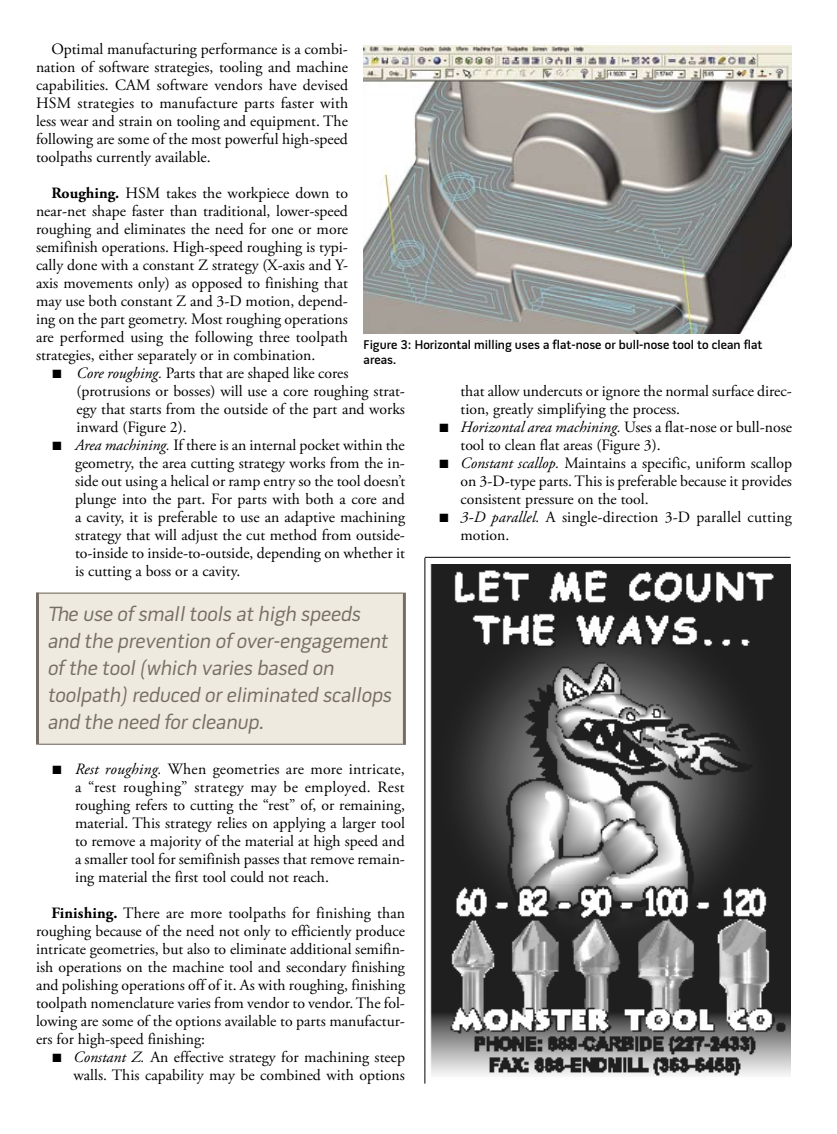
<style>
.page{position:relative;width:837px;height:1134px;background:#fff}
.page>*{position:absolute;margin:0;border:0;box-sizing:border-box;transform-origin:0 0}
.t1{font:italic 21px/27px "Pill Gothic 600 mg";color:#776e63}
.t2{font:15.75px/18px "Adobe Garamond Pro";color:#000;text-align:justify}
.t3{font:600 12.9px/15.9px "Pill Gothic 600 mg";color:#000}
.s1{font-weight:700}
.s2{font-weight:700;font-style:italic}
.s3{font-style:italic}
</style>
<div class="page">
<hr style="left:425px;top:557px;width:365px;height:1px;background:#000">
<img style="left:430px;top:565px;width:361px;height:511px">
<hr style="left:425px;top:558px;width:1px;height:526px;background:#000">
<img style="left:364px;top:45px;width:428px;height:289px">
<div style="left:36px;top:593px;width:370px;height:151px;background:#eeeae0"></div>
<hr style="left:39px;top:593px;width:364px;height:1px;background:#776e63">
<hr style="left:39px;top:744px;width:364px;height:1px;background:#776e63">
<hr style="left:36px;top:592px;width:3px;height:153px;background:#776e63">
<hr style="left:403px;top:593px;width:3px;height:152px;background:#776e63">
<p class="t2" style="left:36px;top:41px;width:314px;text-indent:15px">Optimal manufacturing performance is a combi&shy;nation of software strategies, tooling and machine capabilities. CAM software vendors have devised HSM strategies to manufacture parts faster with less wear and strain on tooling and equipment. The following are some of the most powerful high-speed toolpaths currently available.</p>
<p class="t2" style="left:36px;top:185px;width:314px;text-indent:15px"><span class="s1">Roughing</span><span class="s2">.</span> HSM takes the workpiece down to near-net shape faster than traditional, lower-speed roughing and eliminates the need for one or more semifinish operations. High-speed roughing is typi&shy;cally done with a constant Z strategy (X-axis and Y&shy;axis movements only) as opposed to finishing that may use both constant Z and 3-D motion, depend&shy;ing on the part geometry. Most roughing operations are performed using the following three toolpath strategies, either separately or in combination.</p>
<p class="t2" style="left:76px;top:365px;width:330px;text-align:left;text-indent:-24px">■ <span class="s3">Core roughing.</span> Parts that are shaped like cores (protrusions or bosses) will use a core roughing strat&shy;egy that starts from the outside of the part and works inward (Figure 2).</p>
<p class="t2" style="left:75px;top:437px;width:332px;text-indent:-22px">■ <span class="s3">Area machining.</span> If there is an internal pocket within the geometry, the area cutting strategy works from the in&shy;side out using a helical or ramp entry so the tool doesn’t plunge into the part. For parts with both a core and a cavity, it is preferable to use an adaptive machining strategy that will adjust the cut method from outside&shy;to-inside to inside-to-outside, depending on whether it is cutting a boss or a cavity.</p>
<p class="t3" style="left:364px;top:337px;width:400px">Figure 3: Horizontal milling uses a flat-nose or bull-nose tool to clean flat areas.</p>
<p class="t2" style="left:460px;top:383px;width:333px">that allow undercuts or ignore the normal surface direc&shy;tion, greatly simplifying the process.</p>
<p class="t2" style="left:460px;top:419px;width:333px;text-indent:-21px">■ <span class="s3">Horizontal area machining.</span> Uses a flat-nose or bull-nose tool to clean flat areas (Figure 3).</p>
<p class="t2" style="left:460px;top:455px;width:333px;text-indent:-21px">■ <span class="s3">Constant scallop.</span> Maintains a specific, uniform scallop on 3-D-type parts. This is preferable because it provides consistent pressure on the tool.</p>
<p class="t2" style="left:460px;top:509px;width:333px;text-indent:-21px">■ <span class="s3">3-D parallel.</span> A single-direction 3-D parallel cutting motion.</p>
<h1 class="t1" style="left:48px;top:602px;width:345px">The use of small tools at high speeds and the prevention of over-engagement of the tool (which varies based on toolpath) reduced or eliminated scallops and the need for cleanup.</h1>
<p class="t2" style="left:75px;top:761px;width:332px;text-indent:-22px">■ <span class="s3">Rest roughing.</span> When geometries are more intricate, a “rest roughing” strategy may be employed. Rest roughing refers to cutting the “rest” of, or remaining, material. This strategy relies on applying a larger tool to remove a majority of the material at high speed and a smaller tool for semifinish passes that remove remain&shy;ing material the first tool could not reach.</p>
<p class="t2" style="left:36px;top:905px;width:371px;text-indent:15px"><span class="s1">Finishing.</span> There are more toolpaths for finishing than roughing because of the need not only to efficiently produce intricate geometries, but also to eliminate additional semifin&shy;ish operations on the machine tool and secondary finishing and polishing operations off of it. As with roughing, finishing toolpath nomenclature varies from vendor to vendor. The fol&shy;lowing are some of the options available to parts manufactur&shy;ers for high-speed finishing:</p>
<p class="t2" style="left:52px;top:1049px;width:354px;text-align:right">■ <span class="s3">Constant Z.</span> An effective strategy for machining steep walls. This capability may be combined with options</p>
</div>
